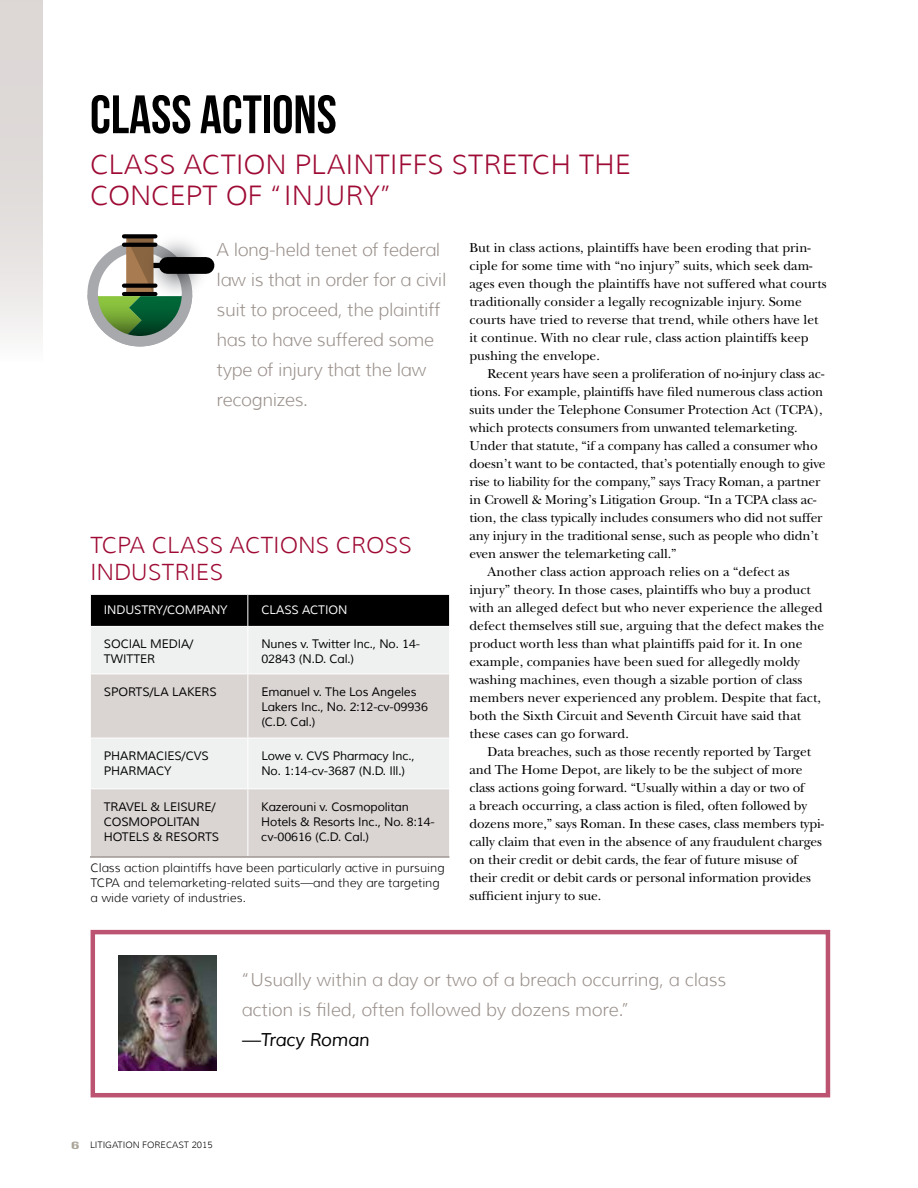
<style>
.page{position:relative;width:918px;height:1188px;background:#fff}
.page>*{position:absolute;margin:0;border:0;box-sizing:border-box;transform-origin:0 0}
.t1{font:54px "Bebas Neue";color:#000}
.t2{font:300 27px "Muli";color:#9e0a34}
.t3{font:300 22.5px "Muli";color:#9e0a34}
.t4{font:300 18px/30px "Muli";letter-spacing:-.02em;color:#99908b}
.t5{font:italic 18px "Muli";letter-spacing:-.01em;color:#000}
.t6{font:13.5px/18px "New Baskerville";letter-spacing:-.01em;color:#000}
.t7{font:12px/15px "Muli";letter-spacing:-.01em;color:#000}
.t8{font:300 12px/15px "Muli";color:#000}
.t9{font:12px "Muli";letter-spacing:-.01em;color:#fff}
.t10{font:300 9px "Muli";color:#000}
.s1{font-family:"Bebas Neue";font-weight:400;font-size:10.5px;color:#aaa397}
</style>
<div class="page">
<div style="left:0;top:0;width:43px;height:362px;background:linear-gradient(to bottom,#d6d0ce,#f2f0f0)"></div>
<svg style="left:87px;top:234px;width:123px;height:112px"></svg>
<img style="left:118px;top:956px;width:99px;height:114px">
<div style="left:91px;top:595px;width:358px;height:31px;background:#000"></div>
<div style="left:91px;top:627px;width:358px;height:46px;background:#eff1f0"></div>
<svg style="left:91px;top:675px;width:358px;height:181px;fill:#dad5d3"></svg>
<hr style="left:247px;top:595px;width:1px;height:31px;background:#fff">
<hr style="left:247px;top:627px;width:1px;height:47px;background:#fff">
<hr style="left:247px;top:674px;width:1px;height:64px;background:#fff">
<hr style="left:90px;top:738px;width:158px;height:1px;background:#fff">
<hr style="left:248px;top:738px;width:202px;height:1px;background:#fff">
<hr style="left:247px;top:738px;width:1px;height:50px;background:#fff">
<hr style="left:90px;top:788px;width:158px;height:1px;background:#fff">
<hr style="left:248px;top:788px;width:202px;height:1px;background:#fff">
<hr style="left:247px;top:789px;width:1px;height:67px;background:#fff">
<hr style="left:90px;top:856px;width:359px;height:2px;background:#99908b">
<h1 class="t1" style="left:90px;top:85px;width:248px">CLASS ACTIONS</h1>
<h2 class="t2" style="left:90px;top:148px;width:36px">Class</h2>
<h2 class="t2" style="left:183px;top:148px;width:36px">Action</h2>
<h2 class="t2" style="left:294px;top:148px;width:16px">plaintiffs</h2>
<h2 class="t2" style="left:452px;top:148px;width:18px">stretch</h2>
<h2 class="t2" style="left:579px;top:148px;width:18px">the</h2>
<h2 class="t2" style="left:90px;top:179px;width:19px">concept</h2>
<h2 class="t2" style="left:226px;top:179px;width:118px">of “injury</h2>
<h2 class="t2" style="left:380px;top:179px;width:15px">”</h2>
<h3 class="t4" style="left:217px;top:235px;width:231px">A long-held tenet of federal law is that in order for a civil suit to proceed, the plaintiff has to have suffered some type of injury that the law recognizes.</h3>
<h3 class="t3" style="left:90px;top:531px;width:92px">TCPA Class</h3>
<h3 class="t3" style="left:230px;top:531px;width:30px">Actions</h3>
<h3 class="t3" style="left:336px;top:531px;width:31px">Cross</h3>
<h3 class="t3" style="left:90px;top:558px;width:22px">Industries</h3>
<p class="t9" style="left:104px;top:602px;width:39px">Industry</p>
<p class="t9" style="left:163px;top:602px;width:31px">/Company</p>
<p class="t9" style="left:261px;top:602px;width:16px">Class</p>
<p class="t9" style="left:302px;top:602px;width:44px">Action</p>
<p class="t7" style="left:104px;top:637px;width:25px">Social</p>
<p class="t7" style="left:150px;top:637px;width:20px">Media</p>
<p class="t7" style="left:189px;top:637px;width:6px">/</p>
<p class="t7" style="left:104px;top:652px;width:16px">Twitter</p>
<p class="t7" style="left:261px;top:637px;width:160px">Nunes v. Twitter Inc., No. 14-<br>02843 (N.D. Cal.)</p>
<p class="t7" style="left:104px;top:684px;width:84px">Sports/LA Lakers</p>
<p class="t7" style="left:261px;top:684px;width:168px">Emanuel v. The Los Angeles<br>Lakers Inc., No. 2:12-cv-09936 (C.D. Cal.)</p>
<p class="t7" style="left:104px;top:749px;width:16px">Pharmacies</p>
<p class="t7" style="left:182px;top:749px;width:28px">/CVS</p>
<p class="t7" style="left:104px;top:764px;width:17px">Pharmacy</p>
<p class="t7" style="left:261px;top:749px;width:155px">Lowe v. CVS Pharmacy Inc.,<br>No. 1:14-cv-3687 (N.D. Ill.)</p>
<p class="t7" style="left:261px;top:799px;width:175px">Kazerouni v. Cosmopolitan<br>Hotels &amp; Resorts Inc., No. 8:14- cv-00616 (C.D. Cal.)</p>
<p class="t8" style="left:91px;top:861px;width:356px">Class action plaintiffs have been particularly active in pursuing<br>TCPA and telemarketing-related suits—and they are targeting a wide variety of industries.</p>
<p class="t7" style="left:104px;top:799px;width:113px">Travel &amp; Leis ure/<br>Cosmopolitan<br>Hotels</p>
<p class="t7" style="left:153px;top:829px;width:53px">&amp; Resorts</p>
<p class="t6" style="left:470px;top:239px;width:359px">But in class actions, plaintiffs have been eroding that prin&shy;ciple for some time with “no injury” suits, which seek dam&shy;ages even though the plaintiffs have not suffered what courts traditionally consider a legally recognizable injury. Some courts have tried to reverse that trend, while others have let it continue. With no clear rule, class action plaintiffs keep pushing the envelope.</p>
<p class="t6" style="left:487px;top:365px;width:338px">Recent years have seen a proliferation of no-injury class ac-</p>
<p class="t6" style="left:470px;top:383px;width:355px">tions. For example, plaintiffs have filed numerous class action</p>
<p class="t6" style="left:470px;top:401px;width:355px">suits under the Telephone Consumer Protection Act (TCPA),</p>
<p class="t6" style="left:470px;top:419px;width:330px">which protects consumers from unwanted telemarketing.</p>
<p class="t6" style="left:470px;top:437px;width:350px">Under that statute, “if a company has called a consumer who</p>
<p class="t6" style="left:470px;top:455px;width:358px">doesn’t want to be contacted, that’s potentially enough to give</p>
<p class="t6" style="left:470px;top:473px;width:353px">rise to liability for the company,” says Tracy Roman, a partner</p>
<p class="t6" style="left:470px;top:491px;width:349px">in Crowell &amp; Moring’s Litigation Group. “In a TCPA class ac-</p>
<p class="t6" style="left:470px;top:509px;width:355px">tion, the class typically includes consumers who did not suffer</p>
<p class="t6" style="left:470px;top:527px;width:350px">any injury in the traditional sense, such as people who didn’t</p>
<p class="t6" style="left:470px;top:545px;width:209px">even answer the telemarketing call.”</p>
<p class="t6" style="left:487px;top:563px;width:304px">Another class action approach relies on a “defect as</p>
<p class="t6" style="left:470px;top:581px;width:343px">injury” theory. In those cases, plaintiffs who buy a product</p>
<p class="t6" style="left:470px;top:599px;width:355px">with an alleged defect but who never experience the alleged</p>
<p class="t6" style="left:470px;top:617px;width:356px">defect themselves still sue, arguing that the defect makes the</p>
<p class="t6" style="left:470px;top:635px;width:335px">product worth less than what plaintiffs paid for it. In one</p>
<p class="t6" style="left:470px;top:653px;width:332px">example, companies have been sued for allegedly moldy</p>
<p class="t6" style="left:470px;top:671px;width:334px">washing machines, even though a sizable portion of class</p>
<p class="t6" style="left:470px;top:689px;width:353px">members never experienced any problem. Despite that fact,</p>
<p class="t6" style="left:470px;top:707px;width:333px">both the Sixth Circuit and Seventh Circuit have said that</p>
<p class="t6" style="left:470px;top:725px;width:161px">these cases can go forward.</p>
<p class="t6" style="left:487px;top:743px;width:325px">Data breaches, such as those recently reported by Target</p>
<p class="t6" style="left:470px;top:761px;width:335px">and The Home Depot, are likely to be the subject of more</p>
<p class="t6" style="left:470px;top:779px;width:337px">class actions going forward. “Usually within a day or two of</p>
<p class="t6" style="left:470px;top:797px;width:339px">a breach occurring, a class action is filed, often followed by</p>
<p class="t6" style="left:470px;top:815px;width:356px">dozens more,” says Roman. In these cases, class members typi-</p>
<p class="t6" style="left:470px;top:833px;width:354px">cally claim that even in the absence of any fraudulent charges</p>
<p class="t6" style="left:470px;top:851px;width:330px">on their credit or debit cards, the fear of future misuse of</p>
<p class="t6" style="left:470px;top:869px;width:343px">their credit or debit cards or personal information provides</p>
<p class="t6" style="left:470px;top:887px;width:133px">sufficient injury to sue.</p>
<h3 class="t4" style="left:242px;top:965px;width:486px">“Usually within a day or two of a breach occurring, a class action is filed, often followed by dozens more.”</h3>
<h3 class="t5" style="left:242px;top:1029px;width:129px">—Tracy Roman</h3>
<p class="t10" style="left:71px;top:1140px;width:143px"><span class="s1">6</span> Litigation Forecast 2015</p>
</div>
